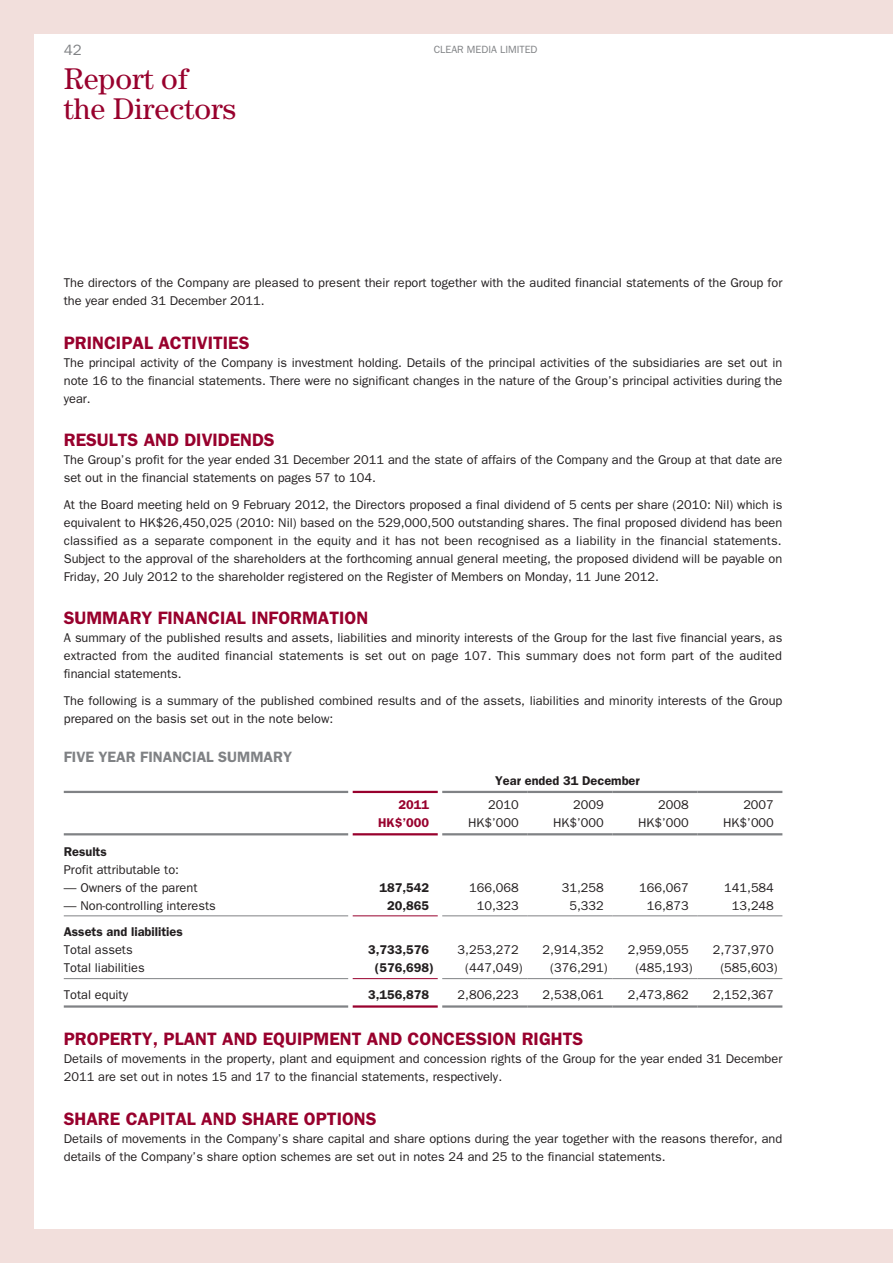
<style>
.page{position:relative;width:893px;height:1263px;background:#f2dfdc}
.page>*{position:absolute;margin:0;border:0;box-sizing:border-box;transform-origin:0 0}
.t1{font:30px/30px "Century Std";color:#98012d}
.t2{font:600 18px "ITC Franklin Gothic Std";color:#98012d}
.t3{font:600 15px "ITC Franklin Gothic Std";color:#808285}
.t4{font:15px "ITC Franklin Gothic Std";color:#808285}
.t5{font:12.75px/18px "ITC Franklin Gothic Std";color:#231f20}
.t6{font:600 12.75px "ITC Franklin Gothic Std";color:#231f20}
.t7{font:600 12.75px "ITC Franklin Gothic Std";color:#98012d}
.t8{font:10.5px "ITC Franklin Gothic Std";color:#808285}
</style>
<div class="page">
<div style="left:34px;top:34px;width:859px;height:1195px;background:#fff"></div>
<hr style="left:64px;top:791px;width:284px;height:2px;background:#808285">
<hr style="left:353px;top:791px;width:85px;height:2px;background:#98012d">
<hr style="left:442px;top:791px;width:85px;height:2px;background:#808285">
<hr style="left:527px;top:791px;width:85px;height:2px;background:#808285">
<hr style="left:612px;top:791px;width:85px;height:2px;background:#808285">
<hr style="left:697px;top:791px;width:85px;height:2px;background:#808285">
<hr style="left:64px;top:833px;width:284px;height:2px;background:#808285">
<hr style="left:353px;top:833px;width:85px;height:2px;background:#98012d">
<hr style="left:442px;top:833px;width:85px;height:2px;background:#808285">
<hr style="left:527px;top:833px;width:85px;height:2px;background:#808285">
<hr style="left:612px;top:833px;width:85px;height:2px;background:#808285">
<hr style="left:697px;top:833px;width:85px;height:2px;background:#808285">
<hr style="left:64px;top:915px;width:284px;height:1px;background:#808285">
<hr style="left:353px;top:915px;width:85px;height:1px;background:#98012d">
<hr style="left:442px;top:915px;width:85px;height:1px;background:#808285">
<hr style="left:527px;top:915px;width:85px;height:1px;background:#808285">
<hr style="left:612px;top:915px;width:85px;height:1px;background:#808285">
<hr style="left:697px;top:915px;width:85px;height:1px;background:#808285">
<hr style="left:64px;top:978px;width:284px;height:1px;background:#808285">
<hr style="left:353px;top:978px;width:85px;height:1px;background:#98012d">
<hr style="left:442px;top:978px;width:85px;height:1px;background:#808285">
<hr style="left:527px;top:978px;width:85px;height:1px;background:#808285">
<hr style="left:612px;top:978px;width:85px;height:1px;background:#808285">
<hr style="left:697px;top:978px;width:85px;height:1px;background:#808285">
<hr style="left:64px;top:1005px;width:284px;height:3px;background:#808285">
<hr style="left:353px;top:1005px;width:85px;height:3px;background:#98012d">
<hr style="left:442px;top:1005px;width:85px;height:3px;background:#808285">
<hr style="left:527px;top:1005px;width:85px;height:3px;background:#808285">
<hr style="left:612px;top:1005px;width:85px;height:3px;background:#808285">
<hr style="left:697px;top:1005px;width:85px;height:3px;background:#808285">
<p class="t4" style="left:64px;top:41px;width:19px">42</p>
<p class="t8" style="left:434px;top:44px;width:105px">CLEAR MEDIA LIMITED</p>
<h1 class="t1" style="left:64px;top:63px;width:174px">Report of the Directors</h1>
<p class="t5" style="left:64px;top:274px;width:720px">The directors of the Company are pleased to present their report together with the audited financial statements of the Group for the year ended 31 December 2011.</p>
<h2 class="t2" style="left:64px;top:332px;width:187px">PRINCIPAL ACTIVITIES</h2>
<p class="t5" style="left:64px;top:353px;width:720px;text-align:justify">The principal activity of the Company is investment holding. Details of the principal activities of the subsidiaries are set out in note 16 to the financial statements. There were no significant changes in the nature of the Group’s principal activities during the year.</p>
<h2 class="t2" style="left:64px;top:429px;width:212px">RESULTS AND DIVIDENDS</h2>
<p class="t5" style="left:64px;top:451px;width:720px">The Group’s profit for the year ended 31 December 2011 and the state of affairs of the Company and the Group at that date are set out in the financial statements on pages 57 to 104.</p>
<p class="t5" style="left:64px;top:495px;width:720px;text-align:justify">At the Board meeting held on 9 February 2012, the Directors proposed a final dividend of 5 cents per share (2010: Nil) which is equivalent to HK$26,450,025 (2010: Nil) based on the 529,000,500 outstanding shares. The final proposed dividend has been classified as a separate component in the equity and it has not been recognised as a liability in the financial statements.<br>Subject to the approval of the shareholders at the forthcoming annual general meeting, the proposed dividend will be payable on Friday, 20 July 2012 to the shareholder registered on the Register of Members on Monday, 11 June 2012.</p>
<h2 class="t2" style="left:64px;top:607px;width:306px">SUMMARY FINANCIAL INFORMATION</h2>
<p class="t5" style="left:64px;top:629px;width:720px;text-align:justify">A summary of the published results and assets, liabilities and minority interests of the Group for the last five financial years, as extracted from the audited financial statements is set out on page 107. This summary does not form part of the audited financial statements.</p>
<p class="t5" style="left:64px;top:691px;width:720px">The following is a summary of the published combined results and of the assets, liabilities and minority interests of the Group prepared on the basis set out in the note below:</p>
<p class="t3" style="left:64px;top:748px;width:230px">FIVE YEAR FINANCIAL SUMMARY</p>
<p class="t6" style="left:495px;top:772px;width:146px">Year ended 31 December</p>
<p class="t7" style="left:399px;top:797px;width:32px">2011</p>
<p class="t5" style="left:488px;top:796px;width:32px">2010</p>
<p class="t5" style="left:573px;top:796px;width:32px">2009</p>
<p class="t5" style="left:658px;top:796px;width:32px">2008</p>
<p class="t5" style="left:743px;top:796px;width:32px">2007</p>
<p class="t7" style="left:378px;top:815px;width:52px">HK$’000</p>
<p class="t5" style="left:468px;top:814px;width:52px">HK$’000</p>
<p class="t5" style="left:553px;top:814px;width:52px">HK$’000</p>
<p class="t5" style="left:638px;top:814px;width:52px">HK$’000</p>
<p class="t5" style="left:723px;top:814px;width:52px">HK$’000</p>
<p class="t6" style="left:64px;top:844px;width:45px">Results</p>
<p class="t5" style="left:64px;top:860px;width:117px">Profit attributable to:</p>
<p class="t5" style="left:64px;top:878px;width:135px">— Owners of the parent</p>
<p class="t6" style="left:379px;top:880px;width:51px">187,542</p>
<p class="t5" style="left:469px;top:878px;width:51px">166,068</p>
<p class="t5" style="left:562px;top:878px;width:44px">31,258</p>
<p class="t5" style="left:639px;top:878px;width:51px">166,067</p>
<p class="t5" style="left:724px;top:878px;width:51px">141,584</p>
<p class="t5" style="left:64px;top:896px;width:153px">— Non-controlling interests</p>
<p class="t6" style="left:387px;top:898px;width:44px">20,865</p>
<p class="t5" style="left:477px;top:896px;width:44px">10,323</p>
<p class="t5" style="left:569px;top:896px;width:36px">5,332</p>
<p class="t5" style="left:647px;top:896px;width:44px">16,873</p>
<p class="t5" style="left:732px;top:896px;width:44px">13,248</p>
<p class="t6" style="left:64px;top:924px;width:121px">Assets and liabilities</p>
<p class="t5" style="left:64px;top:941px;width:70px">Total assets</p>
<p class="t6" style="left:368px;top:942px;width:63px">3,733,576</p>
<p class="t5" style="left:458px;top:941px;width:63px">3,253,272</p>
<p class="t5" style="left:543px;top:941px;width:63px">2,914,352</p>
<p class="t5" style="left:628px;top:941px;width:63px">2,959,055</p>
<p class="t5" style="left:713px;top:941px;width:63px">2,737,970</p>
<p class="t5" style="left:64px;top:959px;width:82px">Total liabilities</p>
<p class="t6" style="left:375px;top:960px;width:61px">(576,698)</p>
<p class="t5" style="left:465px;top:959px;width:59px">(447,049)</p>
<p class="t5" style="left:550px;top:959px;width:59px">(376,291)</p>
<p class="t5" style="left:635px;top:959px;width:59px">(485,193)</p>
<p class="t5" style="left:720px;top:959px;width:59px">(585,603)</p>
<p class="t5" style="left:64px;top:986px;width:66px">Total equity</p>
<p class="t6" style="left:368px;top:987px;width:63px">3,156,878</p>
<p class="t5" style="left:458px;top:986px;width:63px">2,806,223</p>
<p class="t5" style="left:543px;top:986px;width:63px">2,538,061</p>
<p class="t5" style="left:628px;top:986px;width:63px">2,473,862</p>
<p class="t5" style="left:713px;top:986px;width:63px">2,152,367</p>
<h2 class="t2" style="left:64px;top:1028px;width:521px">PROPERTY, PLANT AND EQUIPMENT AND CONCESSION RIGHTS</h2>
<p class="t5" style="left:64px;top:1050px;width:720px">Details of movements in the property, plant and equipment and concession rights of the Group for the year ended 31 December<br>2011 are set out in notes 15 and 17 to the financial statements, respectively.</p>
<h2 class="t2" style="left:64px;top:1108px;width:314px">SHARE CAPITAL AND SHARE OPTIONS</h2>
<p class="t5" style="left:64px;top:1129px;width:720px">Details of movements in the Company’s share capital and share options during the year together with the reasons therefor, and details of the Company’s share option schemes are set out in notes 24 and 25 to the financial statements.</p>
</div>
